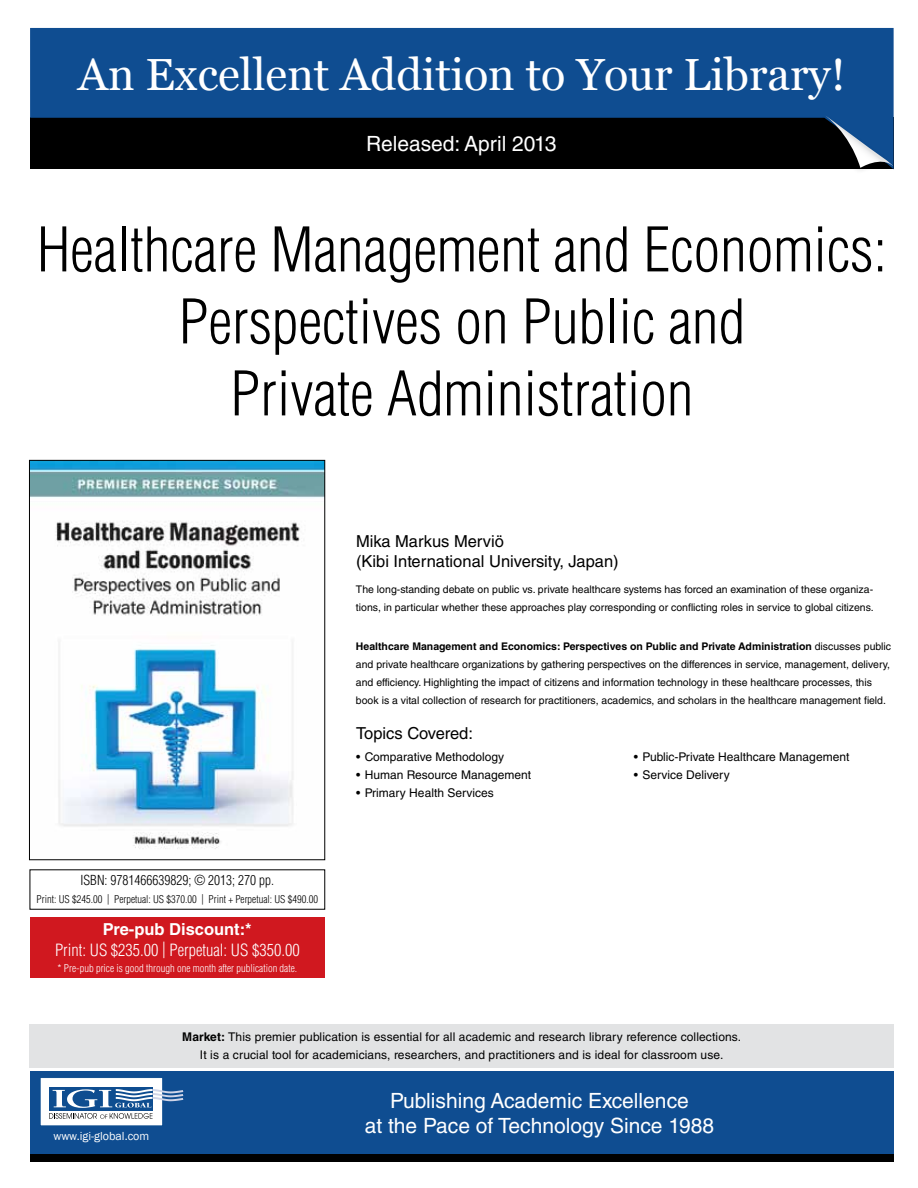
<style>
.page{position:relative;width:918px;height:1188px;background:#fff}
.page>*{position:absolute;margin:0;border:0;box-sizing:border-box;transform-origin:0 0}
.t1{font:300 condensed 60px/72px "Helvetica LT Std";color:#000;text-align:center}
.t2{font:45px "Vani";color:#fff}
.t3{font:21px/25.2px "Helvetica LT Std";color:#fff;text-align:center}
.t4{font:16.5px/19.8px "Helvetica LT Std";color:#000}
.t5{font:300 condensed 16.5px "Helvetica LT Std";color:#fff}
.t6{font:700 16.5px "Helvetica LT Std";color:#fff}
.t7{font:300 condensed 13.5px "Helvetica LT Std";color:#000}
.t8{font:12px/18px "Helvetica LT Std";letter-spacing:.01em;color:#000;text-align:center}
.t9{font:12px "Franklin Gothic";color:#fff}
.t10{font:10.5px/18px "Helvetica LT Std";color:#000}
.t11{font:300 condensed 10.5px "Helvetica LT Std";color:#000}
.t12{font:300 condensed 10.5px "Helvetica LT Std";color:#fff}
.s1{font-weight:700}
</style>
<div class="page">
<div style="left:30px;top:1071px;width:864px;height:83px;background:#0f4d91"></div>
<div style="left:40px;top:1078px;width:123px;height:48px;background:#fff"></div>
<div style="left:40px;top:1077px;width:123px;height:49px;border:1px solid #0e4d90"></div>
<div style="left:49px;top:1087px;width:103px;height:23px;background:#0e4d90"></div>
<svg style="left:49px;top:1089px;width:134px;height:30px"></svg>
<svg style="left:30px;top:28px;width:864px;height:141px;background:#09325f"></svg>
<div style="left:816px;top:111px;width:78px;height:63px;background:#000;opacity:.2"></div>
<svg style="left:824px;top:115px;width:69px;height:53px;background:#2f4d6d"></svg>
<img style="left:31px;top:462px;width:292px;height:387px">
<div style="left:29px;top:460px;width:296px;height:400px;border:1px solid #000"></div>
<div style="left:30px;top:917px;width:295px;height:61px;background:#d0181f"></div>
<div style="left:29px;top:1024px;width:864px;height:44px;background:#e2e3e4"></div>
<div style="left:30px;top:1154px;width:864px;height:8px;background:#000"></div>
<h2 class="t2" style="left:78px;top:48px;width:769px">An Excellent Addition to Your Library!</h2>
<h3 class="t3" style="left:366px;top:131px;width:192px">Released: April 2013</h3>
<h1 class="t1" style="left:37px;top:213px;width:851px">Healthcare Management and Economics:<br>Perspectives on Public and<br>Private Administration</h1>
<p class="t7" style="left:81px;top:872px;width:195px">ISBN: 9781466639829; © 2013; 270 pp.</p>
<p class="t11" style="left:37px;top:893px;width:283px">Print: US $245.00 | Perpetual: US $370.00 | Print + Perpetual: US $490.00</p>
<h3 class="t6" style="left:103px;top:919px;width:150px">Pre-pub Discount:*</h3>
<h3 class="t5" style="left:55px;top:940px;width:246px">Print: US $235.00 | Perpetual: US $350.00</h3>
<p class="t12" style="left:58px;top:962px;width:241px">* Pre-pub price is good through one month after publication date.</p>
<h3 class="t4" style="left:356px;top:531px;width:264px">Mika Markus Merviö<br>(Kibi International University, Japan)</h3>
<p class="t10" style="left:356px;top:580px;width:519px">The long-standing debate on public vs. private healthcare systems has forced an examination of these organiza&shy;tions, in particular whether these approaches play corresponding or conflicting roles in service to global citizens.</p>
<p class="t10" style="left:356px;top:637px;width:537px"><span class="s1">Healthcare Management and Economics: Perspectives on Public and Private Administration</span> discusses public and private healthcare organizations by gathering perspectives on the differences in service, management, delivery, and efficiency. Highlighting the impact of citizens and information technology in these healthcare processes, this book is a vital collection of research for practitioners, academics, and scholars in the healthcare management field.</p>
<h3 class="t4" style="left:356px;top:724px;width:118px">Topics Covered:</h3>
<p class="t8" style="left:356px;top:748px;width:150px">• Comparative Methodology</p>
<p class="t8" style="left:356px;top:766px;width:176px">• Human Resource Management</p>
<p class="t8" style="left:356px;top:784px;width:139px">• Primary Health Services</p>
<p class="t8" style="left:634px;top:748px;width:217px">• Public-Private Healthcare Management</p>
<p class="t8" style="left:634px;top:766px;width:97px">• Service Delivery</p>
<p class="t9" style="left:53px;top:1128px;width:97px">www.igi-global.com</p>
<p class="t8" style="left:182px;top:1028px;width:560px"><span class="s1">Market:</span> This premier publication is essential for all academic and research library reference collections.<br>It is a crucial tool for academicians, researchers, and practitioners and is ideal for classroom use.</p>
<h3 class="t3" style="left:365px;top:1088px;width:351px">Publishing Academic Excellence<br>at the Pace of Technology Since 1988</h3>
</div>
